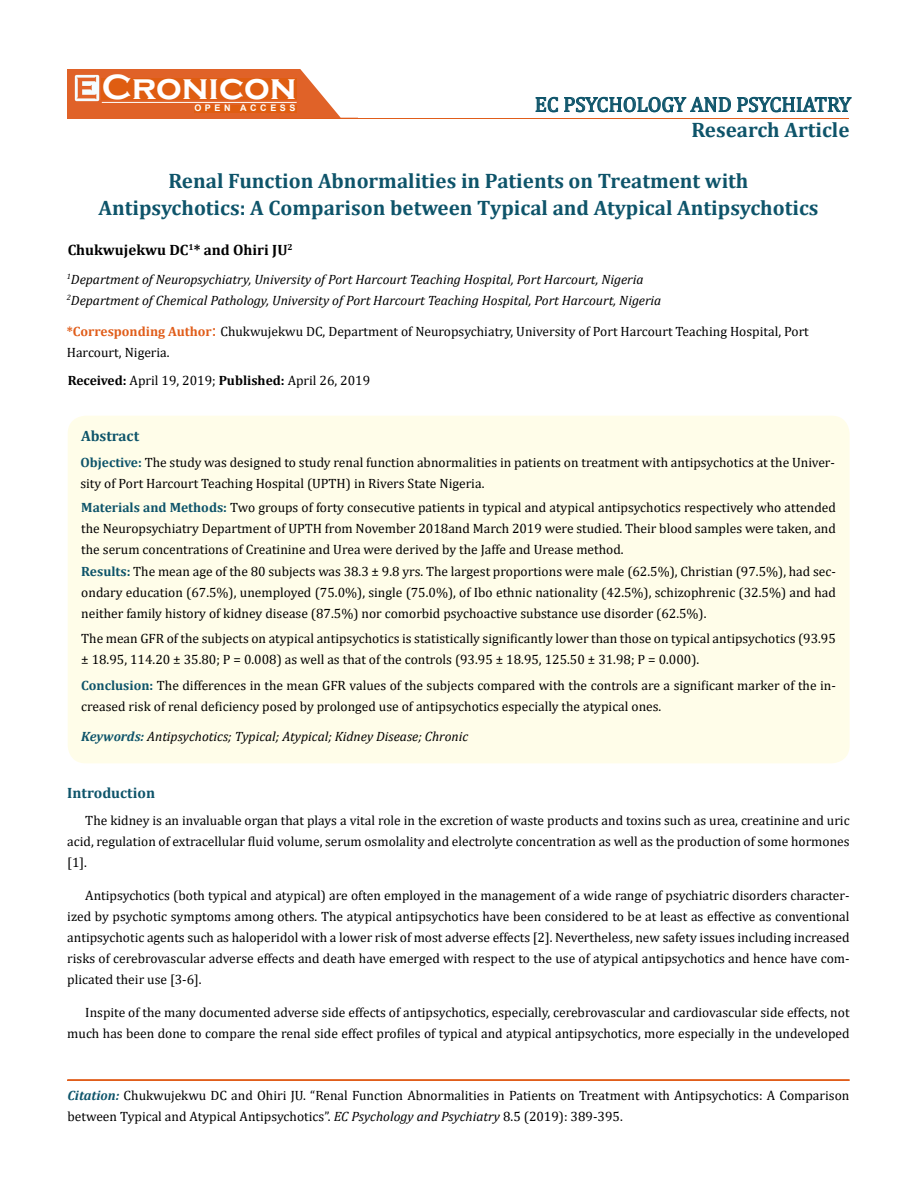
<style>
.page{position:relative;width:917px;height:1190px;background:#fff}
.page>*{position:absolute;margin:0;border:0;box-sizing:border-box;transform-origin:0 0}
.t1{font:700 36px "Copperplate Gothic";color:#fff}
.t2{font:700 21px/27px "Cambria";color:#0e546a;text-align:center}
.t3{font:21px "Cambria";color:#0e546a}
.t4{font:700 15px "Cambria";color:#000}
.t5{font:700 15px "Cambria";color:#0e546a}
.t6{font:13.5px/21px "Cambria";color:#000}
.t7{font:italic 13.5px/21px "Cambria";color:#000}
.t8{font:700 9px "Arial";letter-spacing:.4em;color:#fff}
.s1{font-weight:700;color:#e05d1a}
.s2{font-size:18px;color:#e05d1a}
.s3{font-weight:700}
.s4{font-weight:700;color:#0e546a}
.s5{font-weight:700;font-style:italic;color:#0e546a}
.s6{font-style:italic}
</style>
<div class="page">
<div style="left:67px;top:70px;width:290px;height:49px;background:#e06228"></div>
<svg style="left:300px;top:69px;width:58px;height:49px"></svg>
<img style="left:75px;top:75px;width:24px;height:26px">
<div style="left:102px;top:79px;width:195px;height:21px;background:#df5d11"></div>
<div style="left:194px;top:105px;width:103px;height:7px;background:#df5d11"></div>
<svg style="left:535px;top:97px;width:23px;height:15px"></svg>
<svg style="left:564px;top:97px;width:287px;height:15px"></svg>
<hr style="left:102px;top:102px;width:194px;height:1px;background:#fff">
<hr style="left:279px;top:118px;width:569px;height:1px;background:#e05d1a">
<hr style="left:67px;top:1080px;width:782px;height:1px;background:#e05d1a">
<div style="left:67px;top:1079px;width:782px;height:1px;border:1px solid #e05d1a"></div>
<div style="left:68px;top:416px;width:781px;height:347px;background:#fffde9;border-radius:18px"></div>
<h1 class="t1" style="left:102px;top:68px;width:196px">Cronicon</h1>
<p class="t8" style="left:194px;top:102px;width:103px">OPEN ACCESS</p>
<h2 class="t3" style="left:535px;top:92px;width:318px">EC PSYCHOLOGY AND PSYCHIATRY</h2>
<h2 class="t2" style="left:691px;top:116px;width:160px">Research Article</h2>
<h2 class="t2" style="left:98px;top:166px;width:721px">Renal Function Abnormalities in Patients on Treatment with<br>Antipsychotics: A Comparison between Typical and Atypical Antipsychotics</h2>
<p class="t4" style="left:68px;top:239px;width:226px">Chukwujekwu DC<sup>1</sup>* and Ohiri JU<sup>2</sup></p>
<p class="t7" style="left:67px;top:268px;width:596px"><sup>1</sup>Department of Neuropsychiatry, University of Port Harcourt Teaching Hospital, Port Harcourt, Nigeria<br><sup>2</sup>Department of Chemical Pathology, University of Port Harcourt Teaching Hospital, Port Harcourt, Nigeria</p>
<p class="t6" style="left:67px;top:320px;width:743px"><span class="s1">*Corresponding Author</span><span class="s2">:</span> Chukwujekwu DC, Department of Neuropsychiatry, University of Port Harcourt Teaching Hospital, Port<br>Harcourt, Nigeria.</p>
<p class="t6" style="left:68px;top:370px;width:304px"><span class="s3">Received:</span> April 19, 2019; <span class="s3">Published:</span> April 26, 2019</p>
<p class="t5" style="left:81px;top:425px;width:60px">Abstract</p>
<p class="t6" style="left:80px;top:452px;width:756px"><span class="s4">Objective:</span> The study was designed to study renal function abnormalities in patients on treatment with antipsychotics at the Univer&shy;sity of Port Harcourt Teaching Hospital (UPTH) in Rivers State Nigeria.</p>
<p class="t6" style="left:81px;top:496px;width:756px;text-align:justify"><span class="s4">Materials and Methods:</span> Two groups of forty consecutive patients in typical and atypical antipsychotics respectively who attended the Neuropsychiatry Department of UPTH from November 2018and March 2019 were studied. Their blood samples were taken, and the serum concentrations of Creatinine and Urea were derived by the Jaffe and Urease method.</p>
<p class="t6" style="left:81px;top:561px;width:756px;text-align:justify"><span class="s4">Results:</span> The mean age of the 80 subjects was 38.3 ± 9.8 yrs. The largest proportions were male (62.5%), Christian (97.5%), had sec&shy;ondary education (67.5%), unemployed (75.0%), single (75.0%), of Ibo ethnic nationality (42.5%), schizophrenic (32.5%) and had neither family history of kidney disease (87.5%) nor comorbid psychoactive substance use disorder (62.5%).</p>
<p class="t6" style="left:81px;top:628px;width:756px">The mean GFR of the subjects on atypical antipsychotics is statistically significantly lower than those on typical antipsychotics (93.95 ± 18.95, 114.20 ± 35.80; P = 0.008) as well as that of the controls (93.95 ± 18.95, 125.50 ± 31.98; P = 0.000).</p>
<p class="t6" style="left:81px;top:674px;width:756px"><span class="s4">Conclusion:</span> The differences in the mean GFR values of the subjects compared with the controls are a significant marker of the in&shy;creased risk of renal deficiency posed by prolonged use of antipsychotics especially the atypical ones.</p>
<p class="t7" style="left:81px;top:725px;width:388px"><span class="s4">Keywords:</span> Antipsychotics; Typical; Atypical; Kidney Disease; Chronic</p>
<p class="t5" style="left:67px;top:782px;width:89px">Introduction</p>
<p class="t6" style="left:67px;top:810px;width:783px;text-align:justify;text-indent:18px">The kidney is an invaluable organ that plays a vital role in the excretion of waste products and toxins such as urea, creatinine and uric acid, regulation of extracellular fluid volume, serum osmolality and electrolyte concentration as well as the production of some hormones [1].</p>
<p class="t6" style="left:67px;top:885px;width:783px;text-align:justify;text-indent:18px">Antipsychotics (both typical and atypical) are often employed in the management of a wide range of psychiatric disorders character&shy;ized by psychotic symptoms among others. The atypical antipsychotics have been considered to be at least as effective as conventional antipsychotic agents such as haloperidol with a lower risk of most adverse effects [2]. Nevertheless, new safety issues including increased risks of cerebrovascular adverse effects and death have emerged with respect to the use of atypical antipsychotics and hence have com&shy;plicated their use [3-6].</p>
<p class="t6" style="left:67px;top:1002px;width:783px;text-align:right">Inspite of the many documented adverse side effects of antipsychotics, especially, cerebrovascular and cardiovascular side effects, not much has been done to compare the renal side effect profiles of typical and atypical antipsychotics, more especially in the undeveloped</p>
<p class="t6" style="left:67px;top:1084px;width:783px"><span class="s5">Citation:</span> Chukwujekwu DC and Ohiri JU. “Renal Function Abnormalities in Patients on Treatment with Antipsychotics: A Comparison between Typical and Atypical Antipsychotics”. <span class="s6">EC Psychology and Psychiatry</span> 8.5 (2019): 389-395.</p>
</div>
